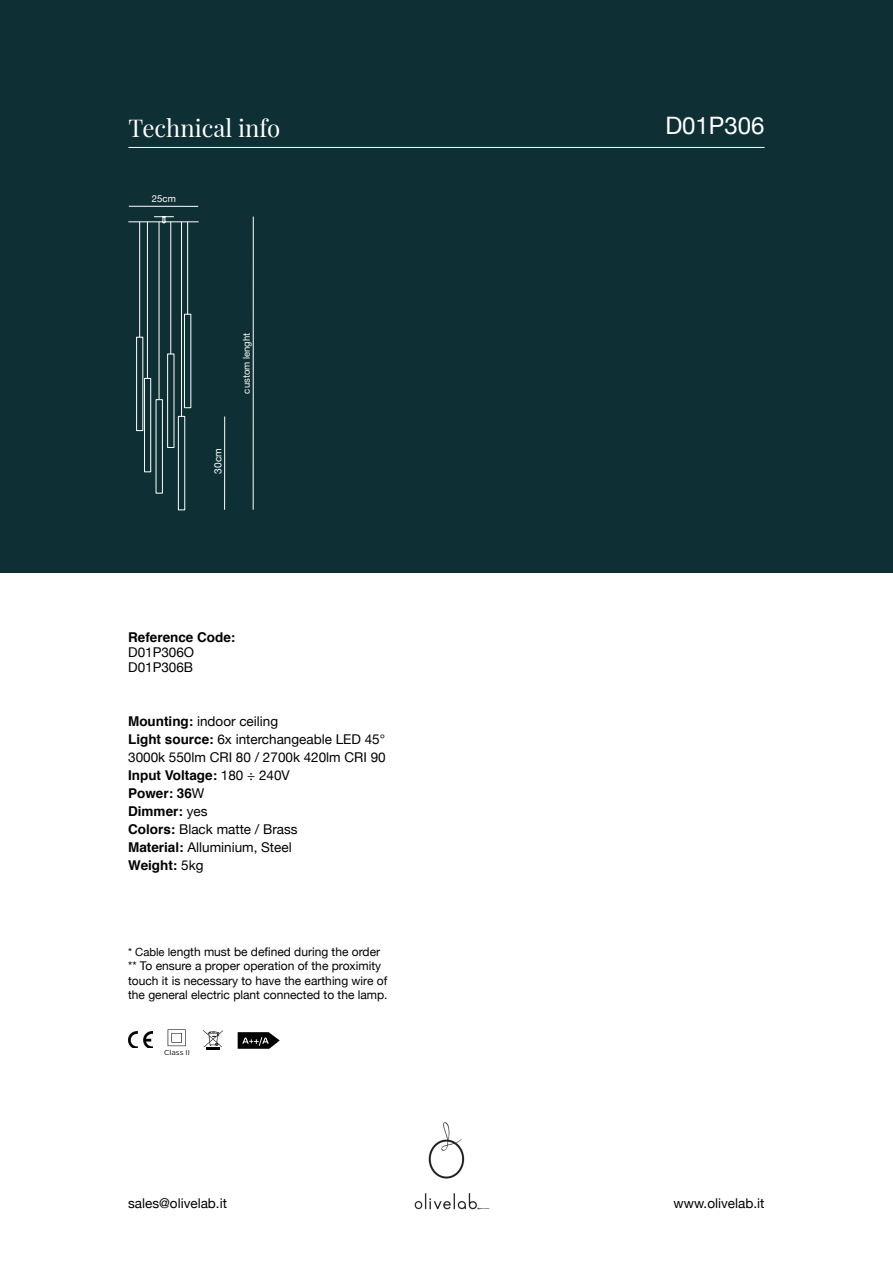
<style>
.page{position:relative;width:893px;height:1263px;background:#fff}
.page>*{position:absolute;margin:0;border:0;box-sizing:border-box;transform-origin:0 0}
.t1{font:24px "Playfair Display";color:#fff}
.t2{font:24px "Helvetica Neue";color:#fff}
.t3{font:13.5px/18px "Helvetica Neue";color:#000}
.t4{font:700 13.5px "Helvetica";color:#000}
.t5{font:12px/14.4px "Helvetica Neue";color:#000}
.t6{font:10.05px "Helvetica Neue";color:#fff}
.t7{font:9.6px "Helvetica Neue";color:#fff}
.t8{font:9.45px "Helvetica Neue";color:#fff}
.t9{font:300 7.95px "Gentona";color:#000;scale:1.09 1}
.s1{font-family:"Helvetica";font-weight:700}
.s2{font-family:"Helvetica Neue";font-weight:400}
.s3{font-size:11.25px}
</style>
<div class="page">
<div style="left:0;top:0;width:893px;height:573px;background:#0e2f33"></div>
<svg style="left:238px;top:1032px;width:42px;height:17px"></svg>
<img style="left:203px;top:1030px;width:20px;height:16px">
<svg style="left:206px;top:1047px;width:13px;height:3px"></svg>
<svg style="left:168px;top:1029px;width:18px;height:17px"></svg>
<img style="left:129px;top:1031px;width:24px;height:17px">
<hr style="left:128px;top:147px;width:637px;height:1px;background:#fff">
<img style="left:414px;top:1122px;width:76px;height:88px">
<hr style="left:159px;top:222px;width:1px;height:177px;background:#fff">
<div style="left:156px;top:399px;width:7px;height:94px;border:1px solid #fff"></div>
<hr style="left:170px;top:222px;width:1px;height:132px;background:#fff">
<div style="left:167px;top:354px;width:7px;height:94px;border:1px solid #fff"></div>
<hr style="left:181px;top:222px;width:1px;height:194px;background:#fff">
<div style="left:178px;top:416px;width:7px;height:94px;border:1px solid #fff"></div>
<hr style="left:187px;top:222px;width:1px;height:92px;background:#fff">
<div style="left:184px;top:314px;width:7px;height:94px;border:1px solid #fff"></div>
<hr style="left:139px;top:222px;width:1px;height:115px;background:#fff">
<svg style="left:136px;top:337px;width:15px;height:135px"></svg>
<hr style="left:147px;top:222px;width:1px;height:156px;background:#fff">
<hr style="left:165px;top:222px;width:33px;height:1px;background:#fff">
<hr style="left:129px;top:222px;width:34px;height:1px;background:#fff">
<svg style="left:154px;top:216px;width:20px;height:7px"></svg>
<hr style="left:224px;top:416px;width:1px;height:94px;background:#fff">
<hr style="left:129px;top:206px;width:69px;height:1px;background:#fff">
<hr style="left:253px;top:217px;width:1px;height:293px;background:#fff">
<p class="t1" style="left:129px;top:109px;width:153px">Technical info</p>
<p class="t7" style="left:152px;top:193px;width:26px">25cm</p>
<p class="t8" style="left:241px;top:393px;width:62px;rotate:-90deg">custom lenght</p>
<p class="t6" style="left:212px;top:474px;width:27px;rotate:-90deg">30cm</p>
<p class="t4" style="left:128px;top:626px;width:109px">Reference Code:</p>
<p class="t3" style="left:128px;top:643px;width:68px">D01P306O</p>
<p class="t3" style="left:128px;top:658px;width:67px">D01P306B</p>
<p class="t3" style="left:128px;top:712px;width:151px"><span class="s1">Mounting:</span> indoor ceiling</p>
<p class="t3" style="left:128px;top:730px;width:259px"><span class="s1">Light source:</span> 6x interchangeable LED 45°<br>3000k 550lm CRI 80 / 2700k 420lm CRI 90</p>
<p class="t4" style="left:128px;top:764px;width:163px">Input Voltage: <span class="s2">180 ÷ 240V</span></p>
<p class="t4" style="left:128px;top:782px;width:78px">Power: 36<span class="s2">W</span></p>
<p class="t4" style="left:128px;top:800px;width:81px">Dimmer: <span class="s2">yes</span></p>
<p class="t3" style="left:128px;top:820px;width:171px"><span class="s1">Colors:</span> Black matte / Brass</p>
<p class="t3" style="left:128px;top:838px;width:165px"><span class="s1">Material:</span> Alluminium, Steel</p>
<p class="t4" style="left:128px;top:854px;width:77px">Weight: <span class="s2">5kg</span></p>
<p class="t5" style="left:128px;top:944px;width:253px"><span class="s3">* Cable l</span>ength must be defined during the order</p>
<p class="t5" style="left:128px;top:959px;width:261px">** To ensure a proper operation of the proximity touch it is necessary to have the earthing wire of the general electric plant connected to the lamp.</p>
<p class="t9" style="left:164px;top:1048px;width:25px">Class II</p>
<p class="t2" style="left:665px;top:111px;width:101px">D01P306</p>
<p class="t3" style="left:128px;top:1194px;width:100px">sales@olivelab.it</p>
<p class="t3" style="left:674px;top:1194px;width:92px">www.olivelab.it</p>
</div>
